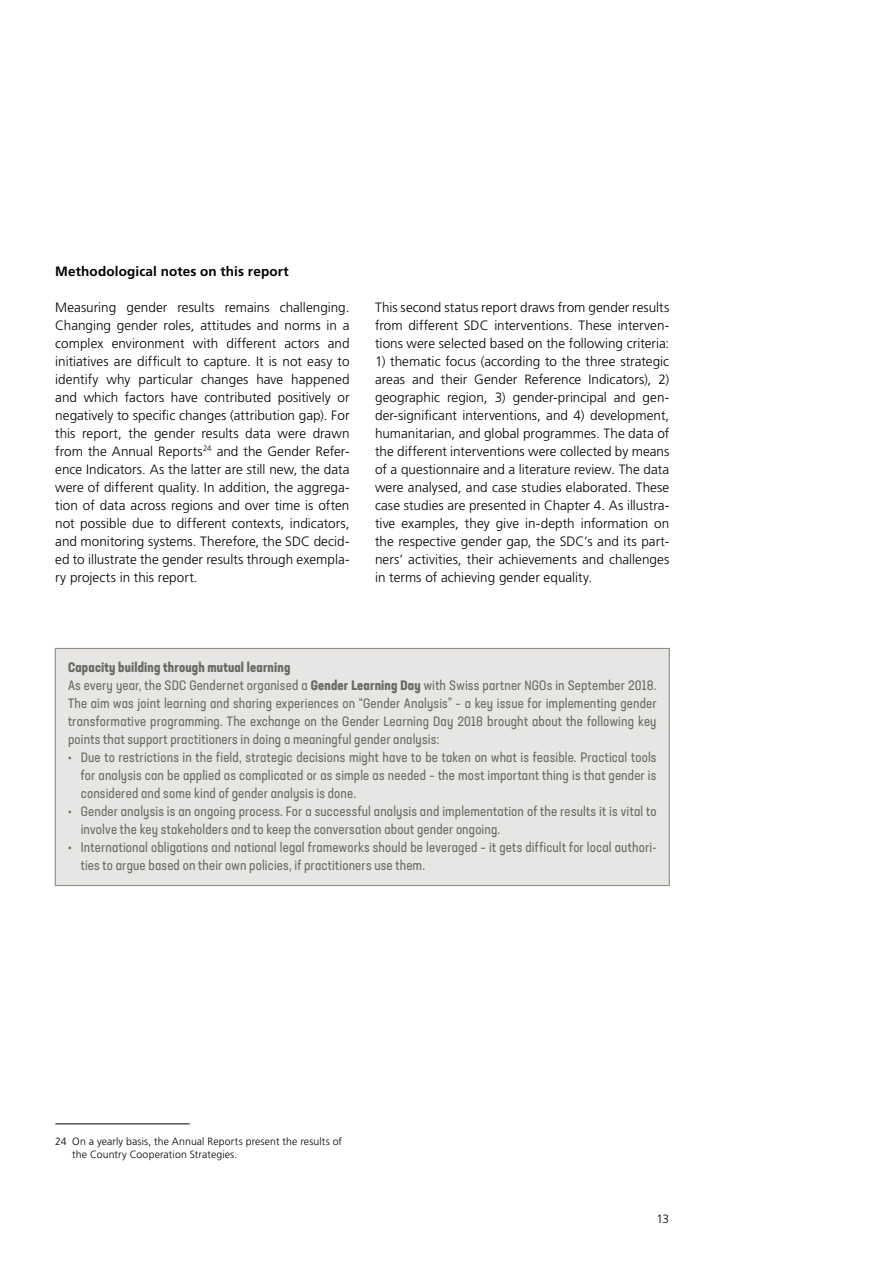
<style>
.page{position:relative;width:893px;height:1263px;background:#fff}
.page>*{position:absolute;margin:0;border:0;box-sizing:border-box;transform-origin:0 0}
.t1{font:300 13.5px/18px "Frutiger LT Pro";letter-spacing:.005em;color:#000;text-align:justify}
.t2{font:condensed 13.5px/18px "Neusa Next Std";letter-spacing:.01em;color:#6a6961}
.t3{font:700 13.5px "Frutiger LT Pro";letter-spacing:.01em;color:#000}
.t4{font:300 12px "Frutiger LT Pro";color:#000}
.t5{font:300 10.5px/12.6px "Frutiger LT Pro";letter-spacing:.01em;color:#000}
.s1{font-weight:700}
</style>
<div class="page">
<hr style="left:55px;top:1123px;width:135px;height:1px;background:#000">
<div style="left:55px;top:648px;width:615px;height:238px;background:#e7e6e4;border:1px solid #8f8d86"></div>
<p class="t3" style="left:55px;top:263px;width:235px">Methodological notes on this report</p>
<p class="t1" style="left:55px;top:298px;width:296px">Measuring gender results remains challenging.<br>Changing gender roles, attitudes and norms in a complex environment with different actors and initiatives are difficult to capture. It is not easy to identify why particular changes have happened and which factors have contributed positively or negatively to specific changes (attribution gap). For this report, the gender results data were drawn from the Annual Reports<sup>24</sup> and the Gender Refer&shy;ence Indicators. As the latter are still new, the data were of different quality. In addition, the aggrega&shy;tion of data across regions and over time is often not possible due to different contexts, indicators, and monitoring systems. Therefore, the SDC decid&shy;ed to illustrate the gender results through exempla&shy;ry projects in this report.</p>
<p class="t1" style="left:375px;top:298px;width:296px">This second status report draws from gender results from different SDC interventions. These interven&shy;tions were selected based on the following criteria:</p>
<p class="t1" style="left:375px;top:352px;width:296px">1) thematic focus (according to the three strategic areas and their Gender Reference Indicators), 2) geographic region, 3) gender-principal and gen&shy;der-significant interventions, and 4) development, humanitarian, and global programmes. The data of the different interventions were collected by means of a questionnaire and a literature review. The data were analysed, and case studies elaborated. These case studies are presented in Chapter 4. As illustra&shy;tive examples, they give in-depth information on the respective gender gap, the SDC’s and its part&shy;ners’ activities, their achievements and challenges in terms of achieving gender equality.</p>
<p class="t2" style="left:68px;top:658px;width:590px"><span class="s1">Capacity building through mutual learning<br></span>As every year, the SDC Gendernet organised a <span class="s1">Gender Learning Day</span> with Swiss partner NGOs in September 2018.<br>The aim was joint learning and sharing experiences on “Gender Analysis” – a key issue for implementing gender transformative programming. The exchange on the Gender Learning Day 2018 brought about the following key points that support practitioners in doing a meaningful gender analysis:</p>
<p class="t2" style="left:81px;top:748px;width:577px;text-align:justify;text-indent:-13px">• Due to restrictions in the field, strategic decisions might have to be taken on what is feasible. Practical tools for analysis can be applied as complicated or as simple as needed – the most important thing is that gender is considered and some kind of gender analysis is done.</p>
<p class="t2" style="left:81px;top:802px;width:577px;text-indent:-13px">• Gender analysis is an ongoing process. For a successful analysis and implementation of the results it is vital to involve the key stakeholders and to keep the conversation about gender ongoing.</p>
<p class="t2" style="left:81px;top:838px;width:577px;text-indent:-13px">• International obligations and national legal frameworks should be leveraged – it gets difficult for local authori&shy;ties to argue based on their own policies, if practitioners use them.</p>
<p class="t5" style="left:72px;top:1135px;width:271px;text-indent:-17px">24 On a yearly basis, the Annual Reports present the results of the Country Cooperation Strategies.</p>
<p class="t4" style="left:657px;top:1211px;width:14px">13</p>
</div>
